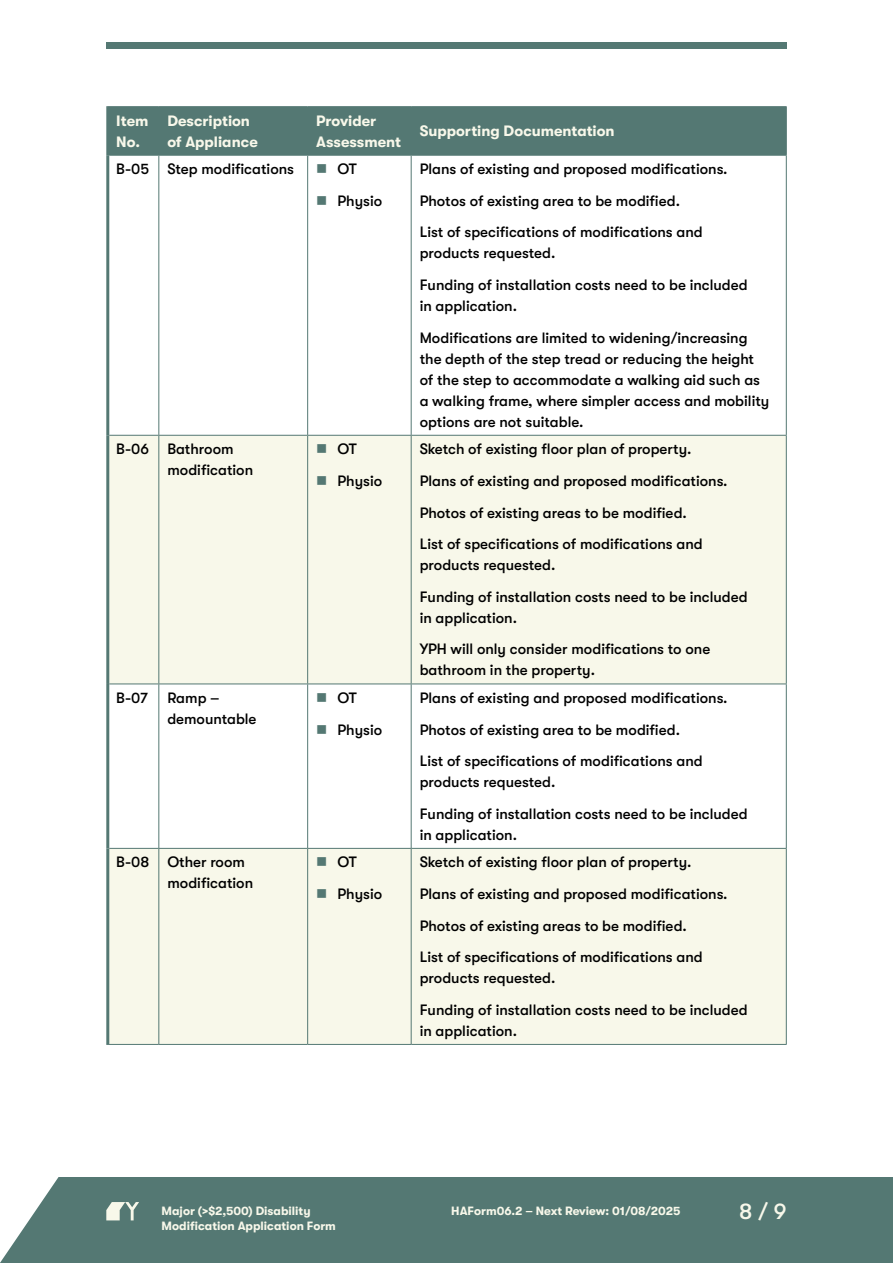
<style>
.page{position:relative;width:893px;height:1263px;background:#fff}
.page>*{position:absolute;margin:0;border:0;box-sizing:border-box;transform-origin:0 0}
.t1{font:500 22.5px "GT Walsheim Pro";color:#f8f8ea}
.Table_Body_Text{font:500 15px/21px "GT Walsheim Pro";color:#000}
.Table_Header_Row{font:700 15px/21px "GT Walsheim Pro";color:#f8f8ea}
.t2{font:700 12px "GT Walsheim Pro";color:#f8f8ea}
</style>
<div class="page">
<div style="left:106px;top:43px;width:681px;height:6px;background:#547873"></div>
<div style="left:0;top:1178px;width:893px;height:85px;background:#547873"></div>
<svg style="left:0;top:1177px;width:64px;height:86px"></svg>
<svg style="left:106px;top:1202px;width:33px;height:18px"></svg>
<div style="left:109px;top:107px;width:677px;height:48px;background:#547873"></div>
<div style="left:109px;top:436px;width:677px;height:247px;background:#f8f8ea"></div>
<div style="left:109px;top:849px;width:677px;height:195px;background:#f8f8ea"></div>
<hr style="left:106px;top:107px;width:3px;height:48px;background:#547873">
<hr style="left:106px;top:106px;width:53px;height:1px;background:#547873">
<hr style="left:109px;top:155px;width:50px;height:1px;background:#547873">
<hr style="left:158px;top:107px;width:1px;height:48px;background:#547873">
<hr style="left:159px;top:106px;width:149px;height:1px;background:#547873">
<hr style="left:308px;top:106px;width:103px;height:1px;background:#547873">
<hr style="left:411px;top:106px;width:376px;height:1px;background:#547873">
<hr style="left:307px;top:107px;width:1px;height:48px;background:#547873">
<hr style="left:411px;top:107px;width:1px;height:48px;background:#547873">
<hr style="left:786px;top:107px;width:1px;height:48px;background:#547873">
<hr style="left:159px;top:155px;width:149px;height:1px;background:#547873">
<hr style="left:308px;top:155px;width:103px;height:1px;background:#547873">
<hr style="left:411px;top:155px;width:376px;height:1px;background:#547873">
<hr style="left:106px;top:155px;width:3px;height:280px;background:#547873">
<hr style="left:158px;top:156px;width:1px;height:279px;background:#547873">
<hr style="left:307px;top:156px;width:1px;height:279px;background:#547873">
<hr style="left:411px;top:156px;width:1px;height:279px;background:#547873">
<hr style="left:786px;top:156px;width:1px;height:279px;background:#547873">
<hr style="left:106px;top:435px;width:3px;height:249px;background:#547873">
<hr style="left:109px;top:435px;width:50px;height:1px;background:#547873">
<hr style="left:158px;top:436px;width:1px;height:247px;background:#547873">
<hr style="left:159px;top:435px;width:149px;height:1px;background:#547873">
<hr style="left:308px;top:435px;width:103px;height:1px;background:#547873">
<hr style="left:411px;top:435px;width:376px;height:1px;background:#547873">
<hr style="left:307px;top:436px;width:1px;height:247px;background:#547873">
<hr style="left:411px;top:436px;width:1px;height:247px;background:#547873">
<hr style="left:786px;top:436px;width:1px;height:247px;background:#547873">
<hr style="left:106px;top:684px;width:3px;height:164px;background:#547873">
<hr style="left:109px;top:683px;width:50px;height:1px;background:#547873">
<hr style="left:158px;top:684px;width:1px;height:164px;background:#547873">
<hr style="left:159px;top:683px;width:149px;height:1px;background:#547873">
<hr style="left:308px;top:683px;width:103px;height:1px;background:#547873">
<hr style="left:411px;top:683px;width:376px;height:1px;background:#547873">
<hr style="left:307px;top:684px;width:1px;height:164px;background:#547873">
<hr style="left:411px;top:684px;width:1px;height:164px;background:#547873">
<hr style="left:786px;top:684px;width:1px;height:164px;background:#547873">
<hr style="left:106px;top:848px;width:3px;height:196px;background:#547873">
<hr style="left:109px;top:848px;width:50px;height:1px;background:#547873">
<hr style="left:158px;top:849px;width:1px;height:195px;background:#547873">
<hr style="left:159px;top:848px;width:149px;height:1px;background:#547873">
<hr style="left:308px;top:848px;width:103px;height:1px;background:#547873">
<hr style="left:411px;top:848px;width:376px;height:1px;background:#547873">
<hr style="left:307px;top:849px;width:1px;height:195px;background:#547873">
<hr style="left:411px;top:849px;width:1px;height:195px;background:#547873">
<hr style="left:786px;top:849px;width:1px;height:195px;background:#547873">
<hr style="left:106px;top:1044px;width:53px;height:1px;background:#547873">
<hr style="left:159px;top:1044px;width:149px;height:1px;background:#547873">
<hr style="left:308px;top:1044px;width:103px;height:1px;background:#547873">
<hr style="left:411px;top:1044px;width:376px;height:1px;background:#547873">
<svg style="left:317px;top:444px;width:9px;height:9px"></svg>
<svg style="left:317px;top:476px;width:9px;height:9px"></svg>
<svg style="left:317px;top:857px;width:9px;height:9px"></svg>
<svg style="left:317px;top:889px;width:9px;height:9px"></svg>
<p class="Table_Header_Row" style="left:116px;top:110px;width:34px">Item<br>No.</p>
<p class="Table_Header_Row" style="left:167px;top:110px;width:92px">Description of Appliance</p>
<p class="Table_Header_Row" style="left:316px;top:110px;width:86px">Provider<br>Assessment</p>
<p class="Table_Header_Row" style="left:420px;top:121px;width:197px">Supporting Documentation</p>
<p class="Table_Body_Text" style="left:116px;top:159px;width:34px">B-05</p>
<p class="Table_Body_Text" style="left:167px;top:159px;width:128px">Step modifications</p>
<p class="Table_Body_Text" style="left:337px;top:159px;width:21px">OT</p>
<p class="Table_Body_Text" style="left:337px;top:190px;width:46px">Physio</p>
<p class="Table_Body_Text" style="left:420px;top:159px;width:309px">Plans of existing and proposed modifications.</p>
<p class="Table_Body_Text" style="left:420px;top:190px;width:262px">Photos of existing area to be modified.</p>
<p class="Table_Body_Text" style="left:420px;top:222px;width:285px">List of specifications of modifications and products requested.</p>
<p class="Table_Body_Text" style="left:420px;top:274px;width:330px">Funding of installation costs need to be included in application.</p>
<p class="Table_Body_Text" style="left:420px;top:327px;width:351px">Modifications are limited to widening/increasing the depth of the step tread or reducing the height of the step to accommodate a walking aid such as a walking frame, where simpler access and mobility options are not suitable.</p>
<p class="Table_Body_Text" style="left:116px;top:439px;width:34px">B-06</p>
<p class="Table_Body_Text" style="left:167px;top:439px;width:87px">Bathroom modification</p>
<p class="Table_Body_Text" style="left:337px;top:439px;width:21px">OT</p>
<p class="Table_Body_Text" style="left:337px;top:470px;width:46px">Physio</p>
<p class="Table_Body_Text" style="left:420px;top:439px;width:273px">Sketch of existing floor plan of property.</p>
<p class="Table_Body_Text" style="left:420px;top:470px;width:309px">Plans of existing and proposed modifications.</p>
<p class="Table_Body_Text" style="left:420px;top:502px;width:269px">Photos of existing areas to be modified.</p>
<p class="Table_Body_Text" style="left:420px;top:533px;width:285px">List of specifications of modifications and products requested.</p>
<p class="Table_Body_Text" style="left:420px;top:586px;width:330px">Funding of installation costs need to be included in application.</p>
<p class="Table_Body_Text" style="left:420px;top:639px;width:292px">YPH will only consider modifications to one bathroom in the property.</p>
<p class="Table_Body_Text" style="left:116px;top:687px;width:33px">B-07</p>
<p class="Table_Body_Text" style="left:167px;top:687px;width:91px">Ramp – demountable</p>
<p class="Table_Body_Text" style="left:337px;top:687px;width:21px">OT</p>
<p class="Table_Body_Text" style="left:337px;top:719px;width:46px">Physio</p>
<p class="Table_Body_Text" style="left:420px;top:687px;width:309px">Plans of existing and proposed modifications.</p>
<p class="Table_Body_Text" style="left:420px;top:719px;width:262px">Photos of existing area to be modified.</p>
<p class="Table_Body_Text" style="left:420px;top:751px;width:285px">List of specifications of modifications and products requested.</p>
<p class="Table_Body_Text" style="left:420px;top:803px;width:330px">Funding of installation costs need to be included in application.</p>
<p class="Table_Body_Text" style="left:116px;top:852px;width:34px">B-08</p>
<p class="Table_Body_Text" style="left:167px;top:852px;width:87px">Other room modification</p>
<p class="Table_Body_Text" style="left:337px;top:852px;width:21px">OT</p>
<p class="Table_Body_Text" style="left:337px;top:883px;width:46px">Physio</p>
<p class="Table_Body_Text" style="left:420px;top:852px;width:273px">Sketch of existing floor plan of property.</p>
<p class="Table_Body_Text" style="left:420px;top:883px;width:309px">Plans of existing and proposed modifications.</p>
<p class="Table_Body_Text" style="left:420px;top:915px;width:269px">Photos of existing areas to be modified.</p>
<p class="Table_Body_Text" style="left:420px;top:947px;width:285px">List of specifications of modifications and products requested.</p>
<p class="Table_Body_Text" style="left:420px;top:999px;width:330px">Funding of installation costs need to be included in application.</p>
<p class="t2" style="left:162px;top:1204px;width:151px">Major (&gt;$2,500) Disability</p>
<h1 class="t1" style="left:739px;top:1199px;width:49px">8 / 9</h1>
<p class="t2" style="left:162px;top:1219px;width:176px">Modification Application Form</p>
<p class="t2" style="left:451px;top:1204px;width:231px">HAForm06.2 – Next Review: 01/08/2025</p>
</div>
